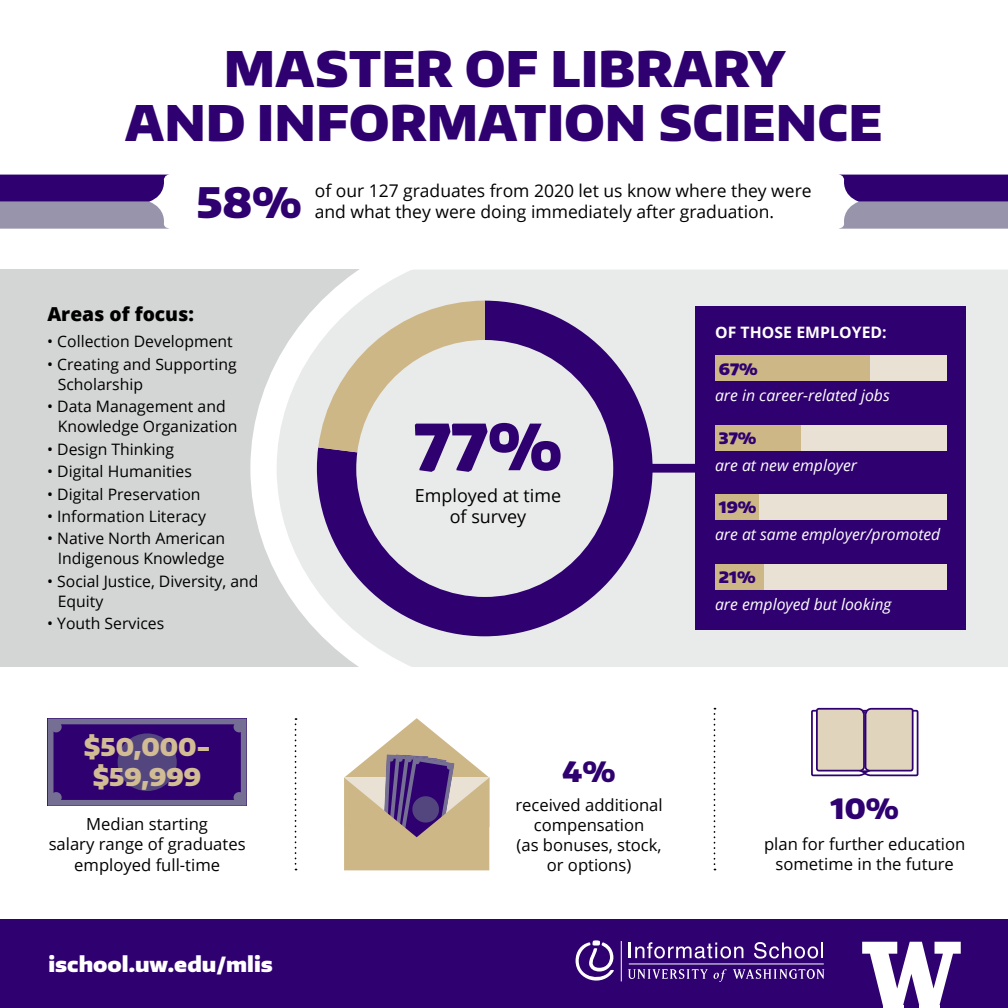
<style>
.page{position:relative;width:1008px;height:1008px;background:#fff}
.page>*{position:absolute;margin:0;border:0;box-sizing:border-box;transform-origin:0 0}
.t1{font:900 63px "Encode Sans Normal";color:#2f006f}
.t2{font:900 49px "Encode Sans Normal";letter-spacing:.01em;color:#2f006f}
.t3{font:900 42px "Encode Sans Normal";color:#2f006f}
.t4{font:900 28px "Encode Sans Normal";color:#2f006f}
.t5{font:900 24.5px/30.6px "Encode Sans Normal";color:#d1bc93;text-align:center}
.t6{font:900 21px "Encode Sans Normal";color:#fff}
.t7{font:800 19.25px "Open Sans";color:#000}
.t8{font:17.85px/21.5px "Open Sans";color:#000;text-align:center}
.t9{font:17.5px "Open Sans";color:#000}
.t10{font:16.62px/19.9px "Open Sans";color:#000;text-align:center}
.t11{font:15.75px/19.9px "Open Sans";color:#000}
.t12{font:italic 15.75px "Open Sans";color:#fff}
.t13{font:700 15.75px "Open Sans";letter-spacing:.005em;color:#fff}
.t14{font:900 15.75px "Encode Sans Normal";color:#2f006f}
</style>
<div class="page">
<div style="left:0;top:270px;width:1008px;height:397px;background:#d4d5d5"></div>
<svg style="left:237px;top:269px;width:771px;height:398px;background:#a897bd"></svg>
<svg style="left:0;top:175px;width:169px;height:54px;background:#6c5493"></svg>
<div style="left:638px;top:464px;width:60px;height:9px;background:#2f006f"></div>
<svg style="left:317px;top:301px;width:336px;height:335px;background:#ad9ec2"></svg>
<svg style="left:318px;top:301px;width:167px;height:151px;background:#e0d8c9"></svg>
<svg style="left:839px;top:175px;width:169px;height:54px;background:#6c5493"></svg>
<div style="left:0;top:919px;width:1008px;height:89px;background:#2f006f"></div>
<svg style="left:629px;top:942px;width:114px;height:16px"></svg>
<svg style="left:754px;top:942px;width:69px;height:17px"></svg>
<svg style="left:576px;top:940px;width:38px;height:41px"></svg>
<hr style="left:629px;top:964px;width:195px;height:1px;background:#fff">
<hr style="left:621px;top:941px;width:1px;height:40px;background:#fff">
<svg style="left:628px;top:969px;width:196px;height:13px"></svg>
<svg style="left:862px;top:942px;width:99px;height:66px"></svg>
<hr style="left:883px;top:1005px;width:20px;height:3px;background:#fff">
<hr style="left:920px;top:1005px;width:20px;height:3px;background:#fff">
<div style="left:715px;top:425px;width:86px;height:25px;background:#ceb787"></div>
<div style="left:715px;top:495px;width:44px;height:25px;background:#ceb787"></div>
<div style="left:715px;top:564px;width:49px;height:25px;background:#ceb787"></div>
<div style="left:715px;top:356px;width:232px;height:25px;background:#e9e1d3"></div>
<div style="left:715px;top:356px;width:155px;height:25px;background:#ceb787"></div>
<svg style="left:714px;top:708px;width:1px;height:162px"></svg>
<div style="left:47px;top:718px;width:200px;height:88px;background:#2f006f"></div>
<div style="left:48px;top:719px;width:199px;height:87px;border:6px solid #766f94"></div>
<div style="left:51px;top:722px;width:11px;height:10px;background:#766f94;border-radius:50%"></div>
<div style="left:51px;top:792px;width:11px;height:11px;background:#766f94;border-radius:50%"></div>
<div style="left:234px;top:722px;width:11px;height:10px;background:#766f94;border-radius:50%"></div>
<div style="left:234px;top:792px;width:11px;height:11px;background:#766f94;border-radius:50%"></div>
<div style="left:118px;top:733px;width:59px;height:58px;background:#53467f;border-radius:50%"></div>
<svg style="left:295px;top:718px;width:2px;height:152px"></svg>
<svg style="left:811px;top:707px;width:108px;height:70px;background:#c8b8b9"></svg>
<svg style="left:344px;top:718px;width:145px;height:152px"></svg>
<p class="t2" style="left:224px;top:37px;width:563px">MASTER OF LIBRARY</p>
<p class="t2" style="left:126px;top:91px;width:758px">AND INFORMATION SCIENCE</p>
<p class="t3" style="left:196px;top:175px;width:107px">58%</p>
<p class="t9" style="left:315px;top:179px;width:498px">of our 127 graduates from 2020 let us know where they were</p>
<p class="t9" style="left:315px;top:200px;width:461px">and what they were doing immediately after graduation.</p>
<p class="t7" style="left:47px;top:299px;width:148px">Areas of focus:</p>
<p class="t11" style="left:47px;top:331px;width:187px">• Collection Development</p>
<p class="t11" style="left:58px;top:354px;width:180px;text-indent:-11px">• Creating and Supporting<br>Scholarship</p>
<p class="t11" style="left:58px;top:396px;width:181px;text-indent:-11px">• Data Management and<br>Knowledge Organization</p>
<p class="t11" style="left:47px;top:439px;width:128px">• Design Thinking</p>
<p class="t11" style="left:47px;top:461px;width:146px">• Digital Humanities</p>
<p class="t11" style="left:47px;top:483px;width:155px">• Digital Preservation</p>
<p class="t11" style="left:47px;top:506px;width:160px">• Information Literacy</p>
<p class="t11" style="left:47px;top:528px;width:179px;text-align:right">• Native North American<br>Indigenous Knowledge</p>
<p class="t11" style="left:58px;top:571px;width:202px;text-indent:-11px">• Social Justice, Diversity, and<br>Equity</p>
<p class="t11" style="left:47px;top:613px;width:118px">• Youth Services</p>
<p class="t1" style="left:414px;top:405px;width:150px">77%</p>
<p class="t8" style="left:415px;top:484px;width:148px">Employed at time of survey</p>
<p class="t13" style="left:715px;top:321px;width:173px">OF THOSE EMPLOYED:</p>
<p class="t14" style="left:719px;top:358px;width:41px">67%</p>
<p class="t12" style="left:715px;top:385px;width:176px">are in career-related jobs</p>
<p class="t14" style="left:719px;top:427px;width:39px">37%</p>
<p class="t12" style="left:715px;top:454px;width:144px">are at new employer</p>
<p class="t14" style="left:719px;top:497px;width:39px">19%</p>
<p class="t12" style="left:715px;top:524px;width:227px">are at same employer/promoted</p>
<p class="t14" style="left:719px;top:567px;width:38px">21%</p>
<p class="t12" style="left:715px;top:593px;width:178px">are employed but looking</p>
<p class="t5" style="left:84px;top:730px;width:128px">$50,000- $59,999</p>
<p class="t10" style="left:49px;top:814px;width:199px">Median starting<br>salary range of graduates employed full-time</p>
<h3 class="t6" style="left:48px;top:950px;width:226px">ischool.uw.edu/mlis</h3>
<p class="t4" style="left:563px;top:753px;width:54px">4%</p>
<p class="t10" style="left:515px;top:794px;width:149px">received additional compensation<br>(as bonuses, stock, or options)</p>
<p class="t4" style="left:831px;top:790px;width:70px">10%</p>
<p class="t10" style="left:764px;top:834px;width:203px">plan for further education sometime in the future</p>
</div>
